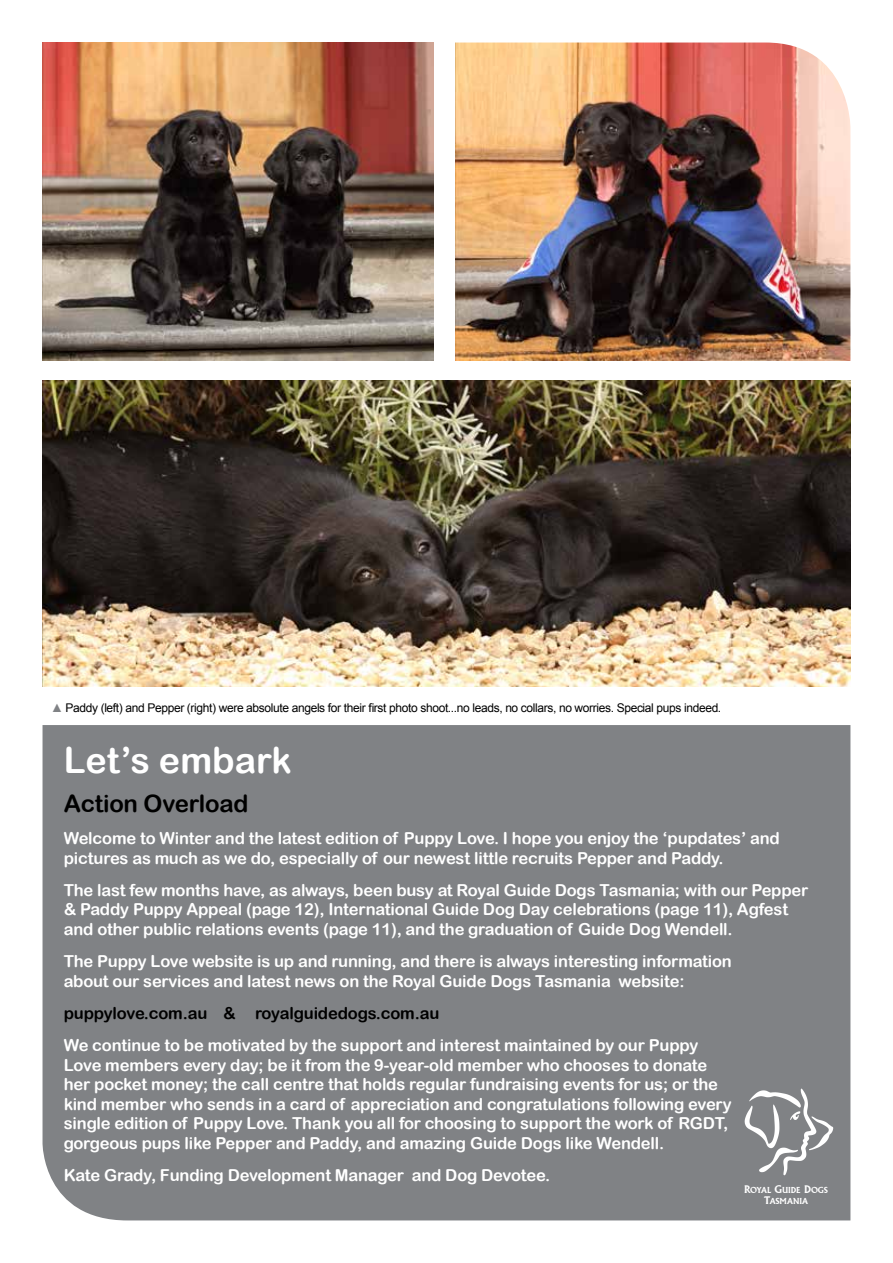
<style>
.page{position:relative;width:893px;height:1263px;background:#fff}
.page>*{position:absolute;margin:0;border:0;box-sizing:border-box;transform-origin:0 0}
.t1{font:36px "Arial Rounded MT Bold";color:#fff}
.t2{font:24px "Arial Rounded MT Bold";letter-spacing:-.01em;color:#000}
.t3{font:16.5px/19.5px "Arial Rounded MT Bold";letter-spacing:-.01em;color:#fff}
.t4{font:16.5px "Arial Rounded MT Bold";letter-spacing:-.01em;color:#000}
.t5{font:12px "Arial";letter-spacing:-.03em;color:#000}
.t6{font:700 8.1px/10.5px "Flareserif 821 TL";letter-spacing:-.015em;color:#fff;text-align:center}
.s1{color:#808285}
.s2{font-size:10.2px}
</style>
<div class="page">
<div style="left:43px;top:725px;width:807px;height:495px;background:#808285"></div>
<svg style="left:745px;top:1089px;width:88px;height:86px"></svg>
<img style="left:455px;top:43px;width:395px;height:318px">
<img style="left:43px;top:381px;width:807px;height:306px">
<img style="left:43px;top:43px;width:391px;height:318px">
<p class="t5" style="left:51px;top:700px;width:672px"><span class="s1">▲</span> Paddy (left) and Pepper (right) were absolute angels for their first photo shoot...no leads, no collars, no worries. Special pups indeed.</p>
<h1 class="t1" style="left:64px;top:738px;width:229px">Let’s embark</h1>
<h2 class="t2" style="left:64px;top:789px;width:186px">Action Overload</h2>
<p class="t3" style="left:64px;top:828px;width:717px">Welcome to Winter and the latest edition of Puppy Love. I hope you enjoy the ‘pupdates’ and pictures as much as we do, especially of our newest little recruits Pepper and Paddy.</p>
<p class="t3" style="left:64px;top:880px;width:746px">The last few months have, as always, been busy at Royal Guide Dogs Tasmania; with our Pepper &amp; Paddy Puppy Appeal (page 12), International Guide Dog Day celebrations (page 11), Agfest and other public relations events (page 11), and the graduation of Guide Dog Wendell.</p>
<p class="t3" style="left:64px;top:951px;width:669px">The Puppy Love website is up and running, and there is always interesting information about our services and latest news on the Royal Guide Dogs Tasmania website:</p>
<p class="t4" style="left:64px;top:1003px;width:377px">puppylove.com.au &amp; royalguidedogs.com.au</p>
<p class="t3" style="left:64px;top:1035px;width:669px">We continue to be motivated by the support and interest maintained by our Puppy Love members every day; be it from the 9-year-old member who chooses to donate her pocket money; the call centre that holds regular fundraising events for us; or the kind member who sends in a card of appreciation and congratulations following every single edition of Puppy Love. Thank you all for choosing to support the work of RGDT, gorgeous pups like Pepper and Paddy, and amazing Guide Dogs like Wendell.</p>
<p class="t3" style="left:64px;top:1165px;width:488px">Kate Grady, Funding Development Manager and Dog Devotee.</p>
<p class="t6" style="left:744px;top:1185px;width:86px"><span class="s2">R</span>OYAL <span class="s2">G</span>UIDE <span class="s2">D</span>OGS<br><span class="s2">T</span>ASMANIA</p>
</div>
